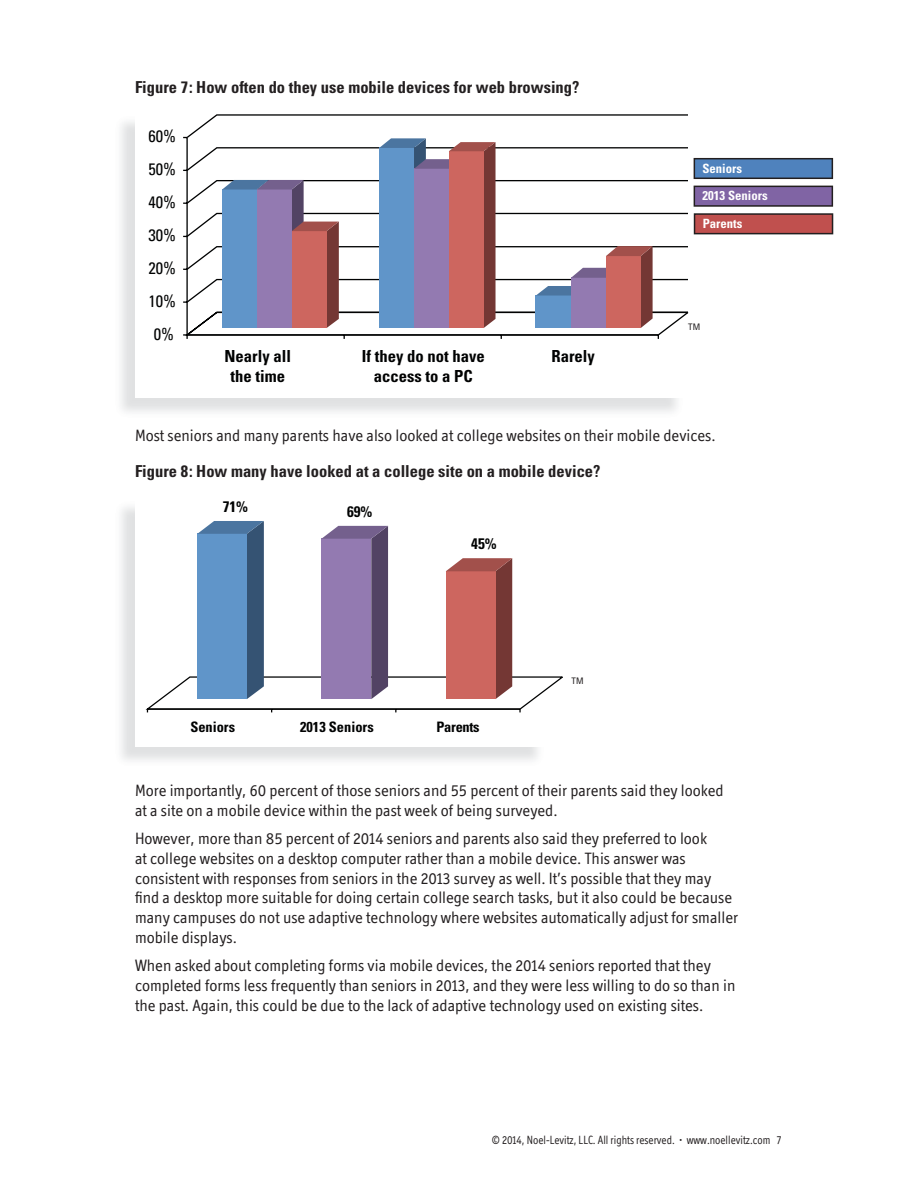
<style>
.page{position:relative;width:918px;height:1188px;background:#fff}
.page>*{position:absolute;margin:0;border:0;box-sizing:border-box;transform-origin:0 0}
.t1{font:700 condensed 16.65px/20px "Univers";color:#010202;text-align:center}
.t2{font:condensed 16.65px "Univers";color:#010202}
.t3{font:16.5px/19.8px "Officina Display ITC";color:#231f20}
.t4{font:700 condensed 16.5px "Univers";color:#231f20}
.t5{font:700 condensed 15.3px "Univers";color:#010202}
.t6{font:700 condensed 14.4px "Univers";color:#010202}
.t7{font:700 condensed 14.4px "Univers";letter-spacing:-.02em;color:#010202}
.t8{font:700 condensed 12.75px/27.6px "Univers";color:#fff}
.t9{font:12px "Officina Display ITC";color:#231f20;scale:.9 1}
.t10{font:condensed 9px "Univers";color:#231f20}
</style>
<div class="page">
<svg style="left:183px;top:114px;width:506px;height:223px"></svg>
<svg style="left:222px;top:180px;width:117px;height:148px;background:#92809f"></svg>
<svg style="left:379px;top:138px;width:117px;height:190px;background:#937995"></svg>
<svg style="left:536px;top:246px;width:117px;height:82px"></svg>
<hr style="left:186px;top:138px;width:2px;height:197px;background:#010202">
<hr style="left:187px;top:334px;width:471px;height:2px;background:#010202">
<svg style="left:183px;top:334px;width:5px;height:5px"></svg>
<svg style="left:694px;top:158px;width:139px;height:21px;background:#4872a4"></svg>
<svg style="left:694px;top:186px;width:139px;height:21px;background:#745c92"></svg>
<svg style="left:694px;top:213px;width:139px;height:21px;background:#aa4b49"></svg>
<svg style="left:145px;top:521px;width:418px;height:191px"></svg>
<p class="t4" style="left:135px;top:81px;width:446px">Figure 7 : How often do they use mobile devices for web browsing?</p>
<p class="t2" style="left:148px;top:130px;width:29px">60%</p>
<p class="t2" style="left:148px;top:163px;width:29px">50%</p>
<p class="t2" style="left:148px;top:196px;width:29px">40%</p>
<p class="t2" style="left:148px;top:229px;width:29px">30%</p>
<p class="t2" style="left:148px;top:262px;width:29px">20%</p>
<p class="t2" style="left:148px;top:295px;width:29px">10%</p>
<p class="t2" style="left:154px;top:328px;width:22px">0%</p>
<p class="t1" style="left:225px;top:348px;width:68px">Nearly all the time</p>
<p class="t1" style="left:362px;top:348px;width:124px">If they do not have access to a PC</p>
<p class="t1" style="left:552px;top:348px;width:45px">Rarely</p>
<p class="t8" style="left:702px;top:156px;width:67px">Seniors<br>2013 Seniors<br>Parents</p>
<p class="t10" style="left:688px;top:323px;width:13px">TM</p>
<p class="t3" style="left:135px;top:427px;width:582px">Most seniors and many parents have also looked at college websites on their mobile devices.</p>
<p class="t4" style="left:135px;top:465px;width:467px">Figure 8 : How many have looked at a college site on a mobile device?</p>
<p class="t5" style="left:223px;top:501px;width:27px">71%</p>
<p class="t5" style="left:347px;top:506px;width:27px">69%</p>
<p class="t5" style="left:471px;top:538px;width:27px">45%</p>
<p class="t6" style="left:190px;top:721px;width:46px">Seniors</p>
<p class="t6" style="left:300px;top:721px;width:75px">2013 Seniors</p>
<p class="t7" style="left:437px;top:721px;width:45px">Parents</p>
<p class="t10" style="left:572px;top:677px;width:13px">TM</p>
<p class="t3" style="left:135px;top:783px;width:590px">More importantly, 60 percent of those seniors and 55 percent of their parents said they looked at a site on a mobile device within the past week of being surveyed.</p>
<p class="t3" style="left:135px;top:830px;width:605px">However, more than 85 percent of 2014 seniors and parents also said they preferred to look<br>at college websites on a desktop computer rather than a mobile device. This answer was consistent with responses from seniors in the 2013 survey as well. It’s possible that they may find a desktop more suitable for doing certain college search tasks, but it also could be because many campuses do not use adaptive technology where websites automatically adjust for smaller mobile displays.</p>
<p class="t3" style="left:135px;top:957px;width:602px">When asked about completing forms via mobile devices, the 2014 seniors reported that they completed forms less frequently than seniors in 2013, and they were less willing to do so than in the past. Again, this could be due to the lack of adaptive technology used on existing sites.</p>
<p class="t9" style="left:492px;top:1135px;width:323px">© 2014, Noel-Levitz, LLC. All rights reserved. • www.noellevitz.com 7</p>
</div>
